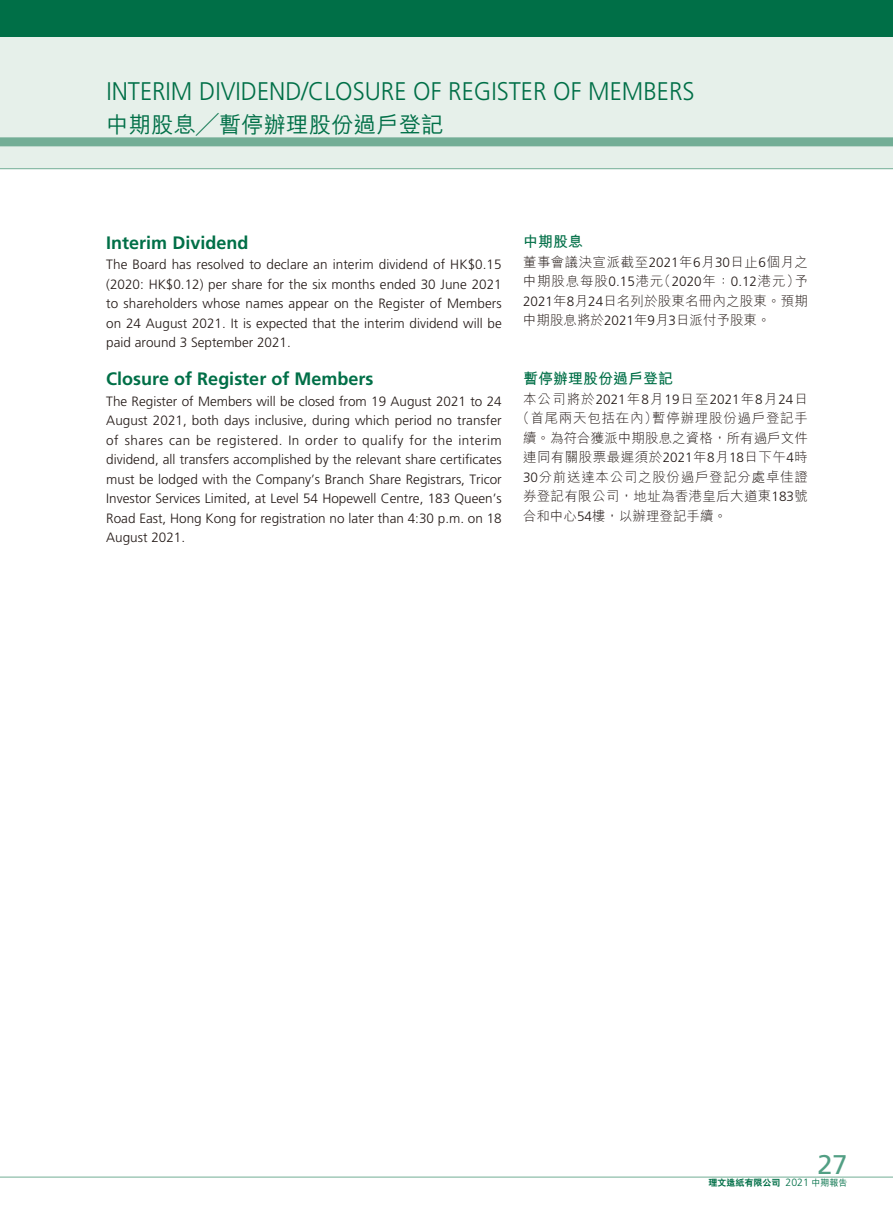
<style>
.page{position:relative;width:893px;height:1212px;background:#fff}
.page>*{position:absolute;margin:0;border:0;box-sizing:border-box;transform-origin:0 0}
.t1{font:27px "Frutiger LT Std";color:#529f84}
.t2{font:300 25.5px "Frutiger LT Std";color:#006f47;scale:.95 1}
.t3{font:22.5px "M Hei HK Medium E Ten B5 H";color:#006f47}
.t4{font:700 18px "Frutiger LT Std";color:#006f47}
.t5{font:15px "M Hei HK Bold E Ten B5 H";color:#006f47}
.t6{font:300 13.5px/19.5px "Frutiger LT Std";color:#231916;text-align:justify}
.t7{font:13.5px/19.5px "M Hei HK Light E Ten B5 H";letter-spacing:.025em;color:#231916;text-align:justify}
.t8{font:9px "C Hei 2 HK Xbold E Ten B5 H";color:#006f47}
.s1{font-family:"Frutiger LT Std";font-weight:300}
.s2{font-family:"M Hei HK Light E Ten B5 H";font-weight:400}
.s3{font-family:"Frutiger LT Std";font-weight:300;font-size:10.5px}
.s4{font-family:"M Hei HK Medium E Ten B5 H"}
</style>
<div class="page">
<div style="left:0;top:0;width:893px;height:168px;background:#e6f0ea"></div>
<div style="left:0;top:137px;width:893px;height:9px;background:#73ae96"></div>
<hr style="left:0;top:168px;width:893px;height:1px;background:#73ae96">
<div style="left:0;top:0;width:893px;height:36px;background:#006f47"></div>
<hr style="left:0;top:1177px;width:893px;height:1px;background:#73ae96">
<h2 class="t2" style="left:106px;top:79px;width:621px">INTERIM DIVIDEND/CLOSURE OF REGISTER OF MEMBERS</h2>
<h3 class="t3" style="left:106px;top:117px;width:339px">中期股息╱暫停辦理股份過戶登記</h3>
<h3 class="t4" style="left:106px;top:234px;width:144px">Interim Dividend</h3>
<p class="t6" style="left:106px;top:255px;width:397px">The Board has resolved to declare an interim dividend of HK$0.15 (2020: HK$0.12) per share for the six months ended 30 June 2021 to shareholders whose names appear on the Register of Members on 24 August 2021. It is expected that the interim dividend will be paid around 3 September 2021.</p>
<h3 class="t4" style="left:106px;top:370px;width:269px">Closure of Register of Members</h3>
<p class="t6" style="left:106px;top:392px;width:397px">The Register of Members will be closed from 19 August 2021 to 24<br>August 2021, both days inclusive, during which period no transfer of shares can be registered. In order to qualify for the interim dividend, all transfers accomplished by the relevant share certificates must be lodged with the Company’s Branch Share Registrars, Tricor Investor Services Limited, at Level 54 Hopewell Centre, 183 Queen’s Road East, Hong Kong for registration no later than 4:30 p.m. on 18<br>August 2021.</p>
<p class="t5" style="left:523px;top:236px;width:61px">中期股息</p>
<p class="t7" style="left:523px;top:254px;width:286px">董事會議決宣派截至<span class="s1">2021</span>年<span class="s1">6</span>月<span class="s1">30</span>日止<span class="s1">6</span>個月之中期股息每股<span class="s1">0.15</span>港元（<span class="s1">2020</span>年：<span class="s1">0.12</span>港元）予<span class="s1">2021</span>年<span class="s1">8</span>月<span class="s1">24</span>日名列於股東名冊內之股東。預期中期股息將於<span class="s1">2021</span>年<span class="s1">9</span>月<span class="s1">3</span>日派付予股東。</p>
<p class="t5" style="left:523px;top:372px;width:151px">暫停辦理股份過戶登記</p>
<p class="t6" style="left:523px;top:390px;width:286px"><span class="s2">本公司將於</span>2021<span class="s2">年</span>8<span class="s2">月</span>19<span class="s2">日至</span>2021<span class="s2">年</span>8<span class="s2">月</span>24<span class="s2">日</span></p>
<p class="t7" style="left:523px;top:410px;width:286px;text-indent:-7px">（首尾兩天包括在內）暫停辦理股份過戶登記手續。為符合獲派中期股息之資格，所有過戶文件連同有關股票最遲須於<span class="s1">2021</span>年<span class="s1">8</span>月<span class="s1">18</span>日下午<span class="s1">4</span>時<span class="s1">30</span>分前送達本公司之股份過戶登記分處卓佳證券登記有限公司，地址為香港皇后大道東<span class="s1">183</span>號合和中心<span class="s1">54</span>樓，以辦理登記手續。</p>
<h1 class="t1" style="left:817px;top:1151px;width:32px">27</h1>
<p class="t8" style="left:709px;top:1179px;width:140px">理文造紙有限公司 <span class="s3">2021</span> <span class="s4">中期報告</span></p>
</div>
